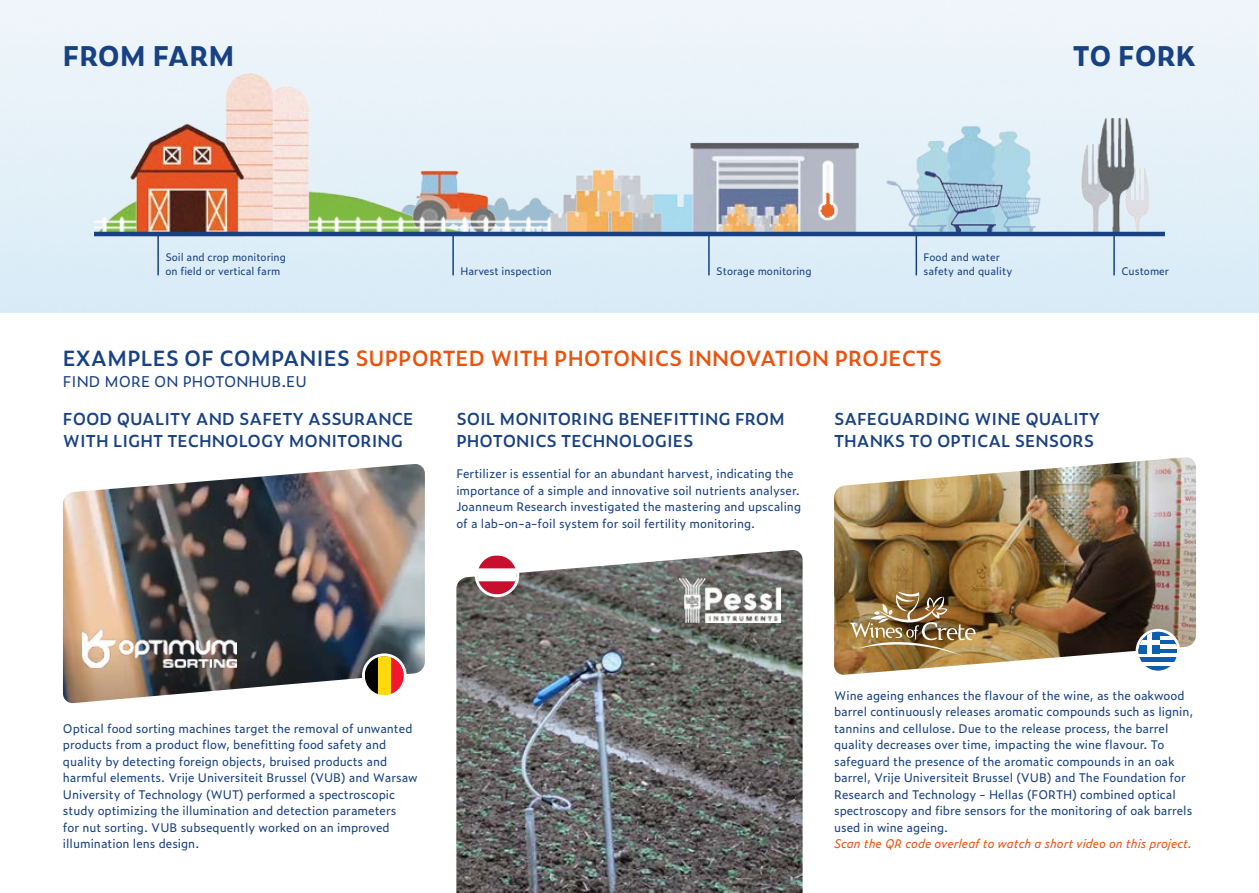
<style>
.page{position:relative;width:1259px;height:893px;background:#fff}
.page>*{position:absolute;margin:0;border:0;box-sizing:border-box;transform-origin:0 0}
.t1{font:700 27px "Zeitung Pro";color:#184184}
.t2{font:600 21px "Zeitung Pro";color:#e9530e}
.t3{font:600 16.5px/21px "Zeitung Pro";color:#184184}
.t4{font:15px "Zeitung Pro";color:#184184}
.t5{font:12px/16.5px "Zeitung Pro";color:#184184}
.t6{font:italic 12px "Zeitung Pro";color:#e9530e}
.t7{font:10.5px/14.7px "Zeitung Pro";color:#184184}
.s1{color:#184184}
</style>
<div class="page">
<img style="left:63px;top:464px;width:362px;height:240px">
<img style="left:456px;top:550px;width:346px;height:343px">
<img style="left:679px;top:578px;width:101px;height:45px">
<img style="left:83px;top:630px;width:153px;height:37px">
<div style="left:862px;top:72px;width:113px;height:217px;background:#e9f3f9"></div>
<div style="left:363px;top:117px;width:150px;height:45px;background:#e6f1f9"></div>
<div style="left:40px;top:162px;width:37px;height:126px;background:#dfeef7"></div>
<img style="left:363px;top:162px;width:242px;height:126px">
<img style="left:496px;top:121px;width:17px;height:165px">
<img style="left:513px;top:115px;width:123px;height:171px">
<img style="left:636px;top:88px;width:276px;height:201px">
<img style="left:975px;top:20px;width:244px;height:293px">
<img style="left:764px;top:106px;width:127px;height:167px">
<img style="left:832px;top:126px;width:38px;height:160px">
<img style="left:1056px;top:134px;width:38px;height:152px">
<img style="left:870px;top:116px;width:186px;height:170px">
<img style="left:327px;top:32px;width:36px;height:256px">
<img style="left:171px;top:18px;width:156px;height:270px">
<img style="left:77px;top:69px;width:221px;height:220px">
<hr style="left:94px;top:232px;width:1071px;height:4px;background:#184184">
<div style="left:362px;top:653px;width:44px;height:45px;border:3px solid #fff;border-radius:50%"></div>
<svg style="left:365px;top:656px;width:13px;height:39px"></svg>
<div style="left:378px;top:656px;width:13px;height:39px;background:#ffd90c"></div>
<svg style="left:391px;top:656px;width:13px;height:39px"></svg>
<div style="left:475px;top:552px;width:44px;height:45px;border:3px solid #fff;border-radius:50%"></div>
<svg style="left:477px;top:555px;width:39px;height:39px"></svg>
<img style="left:834px;top:457px;width:362px;height:218px">
<img style="left:850px;top:591px;width:125px;height:65px">
<div style="left:1135px;top:629px;width:45px;height:44px;border:3px solid #fff;border-radius:50%"></div>
<svg style="left:1160px;top:632px;width:17px;height:4px"></svg>
<svg style="left:1160px;top:636px;width:17px;height:4px"></svg>
<div style="left:1138px;top:640px;width:39px;height:5px;background:#0d5eaf"></div>
<hr style="left:1138px;top:645px;width:39px;height:4px;background:#fff">
<hr style="left:1138px;top:649px;width:39px;height:4px;background:#0d5eaf">
<div style="left:1138px;top:653px;width:39px;height:5px;background:#fff"></div>
<hr style="left:1138px;top:658px;width:39px;height:4px;background:#0d5eaf">
<hr style="left:1138px;top:662px;width:39px;height:4px;background:#fff">
<svg style="left:1138px;top:632px;width:22px;height:21px"></svg>
<hr style="left:1147px;top:632px;width:4px;height:21px;background:#fff">
<div style="left:1138px;top:640px;width:22px;height:5px;background:#fff"></div>
<svg style="left:1138px;top:666px;width:39px;height:5px"></svg>
<hr style="left:157px;top:234px;width:2px;height:41px;background:#184184">
<hr style="left:452px;top:234px;width:2px;height:41px;background:#184184">
<hr style="left:708px;top:234px;width:1px;height:41px;background:#184184">
<hr style="left:915px;top:234px;width:2px;height:41px;background:#184184">
<hr style="left:1113px;top:234px;width:1px;height:41px;background:#184184">
<h1 class="t1" style="left:63px;top:35px;width:173px">FROM FARM</h1>
<h1 class="t1" style="left:1072px;top:35px;width:125px">TO FORK</h1>
<p class="t7" style="left:165px;top:249px;width:122px">Soil and crop monitoring on field or vertical farm</p>
<p class="t7" style="left:460px;top:264px;width:93px">Harvest inspection</p>
<p class="t7" style="left:716px;top:264px;width:97px">Storage monitoring</p>
<p class="t7" style="left:923px;top:249px;width:90px">Food and water safety and quality</p>
<p class="t7" style="left:1121px;top:264px;width:49px">Customer</p>
<h2 class="t2" style="left:63px;top:342px;width:880px"><span class="s1">EXAMPLES OF COMPANIES</span> SUPPORTED WITH PHOTONICS INNOVATION PROJECTS</h2>
<p class="t4" style="left:63px;top:370px;width:245px">FIND MORE ON PHOTONHUB.EU</p>
<h3 class="t3" style="left:456px;top:408px;width:330px">SOIL MONITORING BENEFITTING FROM<br>PHOTONICS TECHNOLOGIES</h3>
<p class="t5" style="left:456px;top:465px;width:346px">Fertilizer is essential for an abundant harvest, indicating the importance of a simple and innovative soil nutrients analyser.<br>Joanneum Research investigated the mastering and upscaling of a lab-on-a-foil system for soil fertility monitoring.</p>
<h3 class="t3" style="left:63px;top:408px;width:352px">FOOD QUALITY AND SAFETY ASSURANCE<br>WITH LIGHT TECHNOLOGY MONITORING</h3>
<h3 class="t3" style="left:834px;top:408px;width:268px">SAFEGUARDING WINE QUALITY<br>THANKS TO OPTICAL SENSORS</h3>
<p class="t5" style="left:63px;top:720px;width:356px">Optical food sorting machines target the removal of unwanted products from a product flow, benefitting food safety and quality by detecting foreign objects, bruised products and harmful elements. Vrije Universiteit Brussel (VUB) and Warsaw University of Technology (WUT) performed a spectroscopic study optimizing the illumination and detection parameters<br>for nut sorting. VUB subsequently worked on an improved illumination lens design.</p>
<p class="t5" style="left:834px;top:687px;width:361px">Wine ageing enhances the flavour of the wine, as the oakwood barrel continuously releases aromatic compounds such as lignin, tannins and cellulose. Due to the release process, the barrel quality decreases over time, impacting the wine flavour. To safeguard the presence of the aromatic compounds in an oak barrel, Vrije Universiteit Brussel (VUB) and The Foundation for Research and Technology - Hellas (FORTH) combined optical spectroscopy and fibre sensors for the monitoring of oak barrels used in wine ageing.</p>
<p class="t6" style="left:834px;top:835px;width:359px">Scan the QR code overleaf to watch a short video on this project.</p>
</div>
